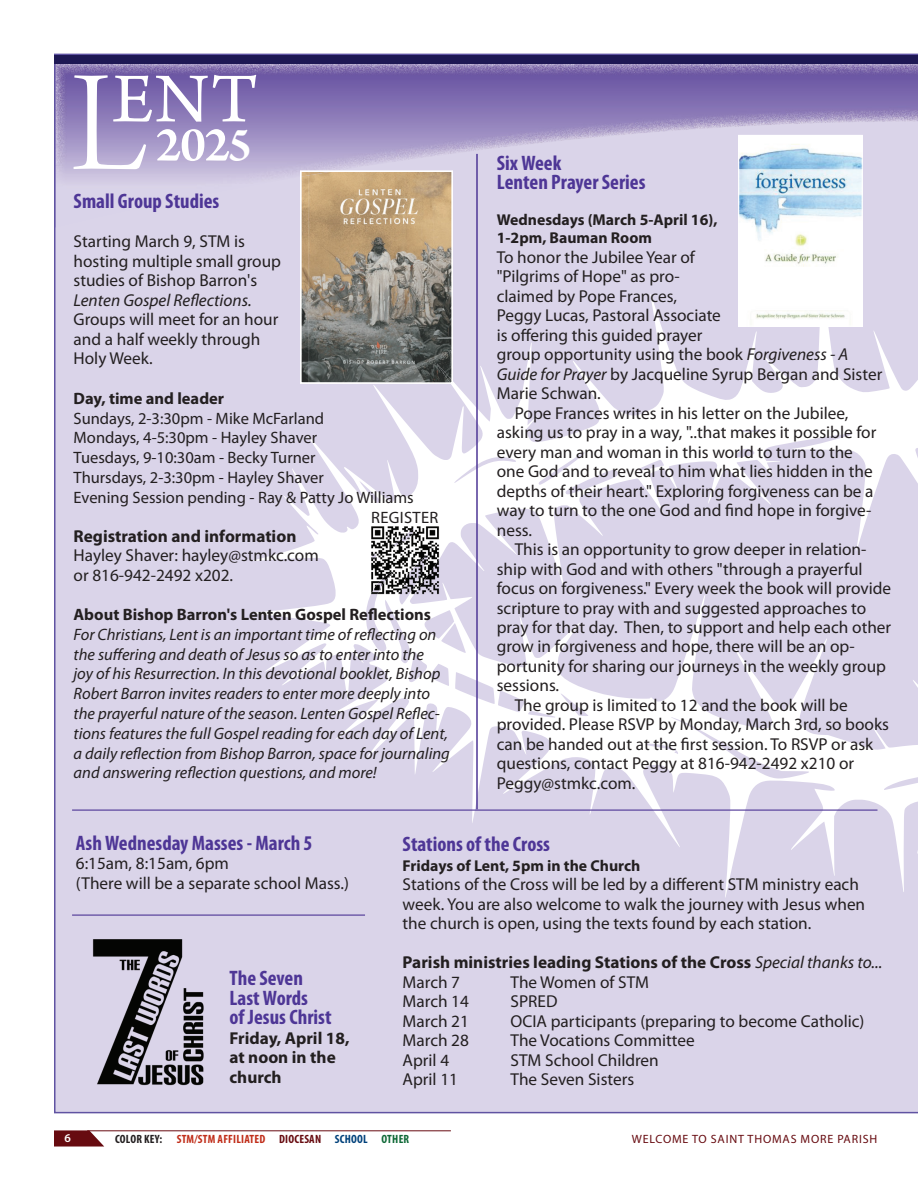
<style>
.page{position:relative;width:918px;height:1188px;background:#fff}
.page>*{position:absolute;margin:0;border:0;box-sizing:border-box;transform-origin:0 0}
.t1{font:151.35px "Arno Pro Light Display";color:#fff}
.t2{font:73.8px "Arno Pro";color:#fff}
.t3{font:600 52.2px "Arno Pro";color:#fff}
.t4{font:700 condensed 21px/19.5px "Myriad Pro";color:#4e3696}
.t5{font:17.25px/19.5px "Myriad Pro";color:#231f20}
.t6{font:700 17.25px/19.5px "Myriad Pro";color:#231f20}
.t7{font:italic 17.25px "Myriad Pro";color:#231f20}
.t8{font:italic 16.5px/19.8px "Myriad Pro";color:#231f20}
.t9{font:16.5px/19.8px "Myriad Pro";color:#231f20}
.t10{font:700 16.5px "Myriad Pro";color:#231f20}
.t11{font:16.5px "Myriad Pro";letter-spacing:.02em;color:#231f20}
.t12{font:700 15.75px/18px "Myriad Pro";color:#231f20}
.t13{font:700 condensed 12px "Myriad Pro";letter-spacing:.02em;color:#c02d19}
.t14{font:12px "Myriad Pro";letter-spacing:.07em;color:#670b10}
.t15{font:600 12px "Myriad Pro";color:#fff}
.s1{font-size:48.6px}
.s2{font-style:italic}
.s3{font-weight:400;font-style:italic}
.s4{font-weight:400}
.s5{color:#231f20}
.s6{color:#670b10}
.s7{color:#00417b}
.s8{color:#0f6937}
</style>
<div class="page">
<svg style="left:54px;top:1130px;width:50px;height:17px"></svg>
<hr style="left:87px;top:1130px;width:364px;height:1px;background:#670b10">
<div style="left:54px;top:54px;width:864px;height:1059px;background:#dad4e9"></div>
<svg style="left:251px;top:268px;width:667px;height:631px;fill:#dad4e9"></svg>
<img style="left:55px;top:63px;width:863px;height:165px">
<img style="left:86px;top:931px;width:125px;height:160px">
<div style="left:55px;top:55px;width:863px;height:8px;background:#1e1854"></div>
<img style="left:303px;top:173px;width:147px;height:208px">
<img style="left:437px;top:364px;width:13px;height:17px">
<img style="left:303px;top:173px;width:31px;height:4px">
<div style="left:300px;top:170px;width:153px;height:214px;border:2px solid #fff"></div>
<img style="left:740px;top:137px;width:121px;height:188px">
<hr style="left:476px;top:154px;width:2px;height:655px;background:#4e3696">
<hr style="left:72px;top:810px;width:806px;height:1px;background:#4e3696">
<hr style="left:72px;top:915px;width:293px;height:1px;background:#4e3696">
<img style="left:370px;top:525px;width:70px;height:70px">
<h2 class="t2" style="left:113px;top:53px;width:147px">ENT</h2>
<h1 class="t1" style="left:71px;top:28px;width:78px">L</h1>
<h3 class="t3" style="left:155px;top:112px;width:98px">202<span class="s1">5</span></h3>
<p class="t4" style="left:74px;top:193px;width:147px">Small Group Studies</p>
<p class="t5" style="left:74px;top:233px;width:209px">Starting March 9, STM is hosting multiple small group studies of Bishop Barron's</p>
<p class="t7" style="left:74px;top:294px;width:180px">Lenten Gospel Reflections.</p>
<p class="t5" style="left:74px;top:311px;width:206px">Groups will meet for an hour and a half weekly through<br>Holy Week.</p>
<p class="t10" style="left:74px;top:392px;width:152px">Day, time and leader</p>
<p class="t9" style="left:74px;top:409px;width:342px">Sundays, 2-3:30pm - Mike McFarland<br>Mondays, 4-5:30pm - Hayley Shaver<br>Tuesdays, 9-10:30am - Becky Turner<br>Thursdays, 2-3:30pm - Hayley Shaver<br>Evening Session pending - Ray &amp; Patty Jo Williams</p>
<p class="t6" style="left:74px;top:527px;width:224px">Registration and information</p>
<p class="t5" style="left:74px;top:547px;width:247px">Hayley Shaver: hayley@stmkc.com or 816-942-2492 x202.</p>
<p class="t10" style="left:74px;top:608px;width:359px">About Bishop Barron's Lenten Gospel Reflections</p>
<p class="t8" style="left:74px;top:625px;width:378px">For Christians, Lent is an important time of reflecting on the suffering and death of Jesus so as to enter into the<br>joy of his Resurrection. In this devotional booklet, Bishop Robert Barron invites readers to enter more deeply into the prayerful nature of the season. Lenten Gospel Reflec&shy;tions features the full Gospel reading for each day of Lent, a daily reflection from Bishop Barron, space for journaling and answering reflection questions, and more!</p>
<p class="t11" style="left:371px;top:511px;width:69px">REGISTER</p>
<p class="t4" style="left:497px;top:154px;width:150px">Six Week<br>Lenten Prayer Series</p>
<p class="t12" style="left:497px;top:212px;width:222px">Wednesdays (March 5-April 16),<br>1-2pm, Bauman Room</p>
<p class="t5" style="left:497px;top:248px;width:200px">To honor the Jubilee Year of</p>
<p class="t5" style="left:497px;top:268px;width:184px">"Pilgrims of Hope" as pro-</p>
<p class="t5" style="left:497px;top:287px;width:182px">claimed by Pope Frances,</p>
<p class="t5" style="left:497px;top:307px;width:226px">Peggy Lucas, Pastoral Associate</p>
<p class="t5" style="left:497px;top:326px;width:207px">is offering this guided prayer</p>
<p class="t5" style="left:497px;top:346px;width:353px">group opportunity using the book <span class="s2">Forgiveness - A</span></p>
<p class="t5" style="left:497px;top:365px;width:387px"><span class="s2">Guide for Prayer</span> by Jacqueline Syrup Bergan and Sister</p>
<p class="t5" style="left:497px;top:385px;width:106px">Marie Schwan.</p>
<p class="t5" style="left:515px;top:404px;width:335px">Pope Frances writes in his letter on the Jubilee,</p>
<p class="t5" style="left:497px;top:424px;width:381px">asking us to pray in a way, "..that makes it possible for</p>
<p class="t5" style="left:497px;top:443px;width:358px">every man and woman in this world to turn to the</p>
<p class="t5" style="left:497px;top:463px;width:377px">one God and to reveal to him what lies hidden in the</p>
<p class="t5" style="left:497px;top:482px;width:378px">depths of their heart." Exploring forgiveness can be a</p>
<p class="t5" style="left:497px;top:502px;width:376px">way to turn to the one God and find hope in forgive-</p>
<p class="t5" style="left:497px;top:521px;width:37px">ness.</p>
<p class="t5" style="left:515px;top:541px;width:353px">This is an opportunity to grow deeper in relation-</p>
<p class="t5" style="left:497px;top:560px;width:367px">ship with God and with others "through a prayerful</p>
<p class="t5" style="left:497px;top:580px;width:396px">focus on forgiveness." Every week the book will provide</p>
<p class="t5" style="left:497px;top:599px;width:371px">scripture to pray with and suggested approaches to</p>
<p class="t5" style="left:497px;top:619px;width:396px">pray for that day. Then, to support and help each other</p>
<p class="t5" style="left:497px;top:638px;width:360px">grow in forgiveness and hope, there will be an op-</p>
<p class="t5" style="left:497px;top:658px;width:391px">portunity for sharing our journeys in the weekly group</p>
<p class="t5" style="left:497px;top:677px;width:64px">sessions.</p>
<p class="t5" style="left:515px;top:697px;width:334px">The group is limited to 12 and the book will be</p>
<p class="t5" style="left:497px;top:716px;width:394px">provided. Please RSVP by Monday, March 3rd, so books</p>
<p class="t5" style="left:497px;top:736px;width:378px">can be handed out at the first session. To RSVP or ask</p>
<p class="t5" style="left:497px;top:755px;width:359px">questions, contact Peggy at 816-942-2492 x210 or</p>
<p class="t5" style="left:497px;top:774px;width:140px">Peggy@stmkc.com.</p>
<p class="t4" style="left:76px;top:834px;width:238px">Ash Wednesday Masses - March 5</p>
<p class="t5" style="left:76px;top:855px;width:275px">6:15am, 8:15am, 6pm<br>(There will be a separate school Mass.)</p>
<p class="t4" style="left:230px;top:970px;width:104px">The Seven<br>Last Words<br>of Jesus Christ</p>
<p class="t6" style="left:230px;top:1029px;width:122px">Friday, April 18, at noon in the church</p>
<p class="t4" style="left:403px;top:836px;width:149px">Stations of the Cross</p>
<p class="t12" style="left:403px;top:857px;width:239px">Fridays of Lent, 5pm in the Church</p>
<p class="t5" style="left:403px;top:876px;width:464px">Stations of the Cross will be led by a different STM ministry each week. You are also welcome to walk the journey with Jesus when the church is open, using the texts found by each station.</p>
<p class="t6" style="left:403px;top:954px;width:481px">Parish ministries leading Stations of the Cross <span class="s3">Special thanks to...<br></span><span class="s4">March 7</span></p>
<p class="t5" style="left:511px;top:973px;width:140px">The Women of STM</p>
<p class="t5" style="left:403px;top:993px;width:68px">March 14</p>
<p class="t5" style="left:511px;top:993px;width:48px">SPRED</p>
<p class="t5" style="left:403px;top:1012px;width:68px">March 21</p>
<p class="t5" style="left:511px;top:1012px;width:355px">OCIA participants (preparing to become Catholic)</p>
<p class="t5" style="left:403px;top:1032px;width:68px">March 28</p>
<p class="t5" style="left:511px;top:1032px;width:186px">The Vocations Committee</p>
<p class="t5" style="left:403px;top:1051px;width:48px">April 4</p>
<p class="t5" style="left:511px;top:1051px;width:150px">STM School Children</p>
<p class="t5" style="left:403px;top:1071px;width:57px">April 11</p>
<p class="t5" style="left:511px;top:1071px;width:125px">The Seven Sisters</p>
<p class="t15" style="left:65px;top:1134px;width:8px">6</p>
<p class="t13" style="left:115px;top:1134px;width:296px"><span class="s5">COLOR KEY:</span> STM/STM AFFILIATED <span class="s6">DIOCESAN</span> <span class="s7">SCHOOL</span> <span class="s8">OTHER</span></p>
<p class="t14" style="left:632px;top:1134px;width:247px">WELCOME TO SAINT THOMAS MORE PARISH</p>
</div>
